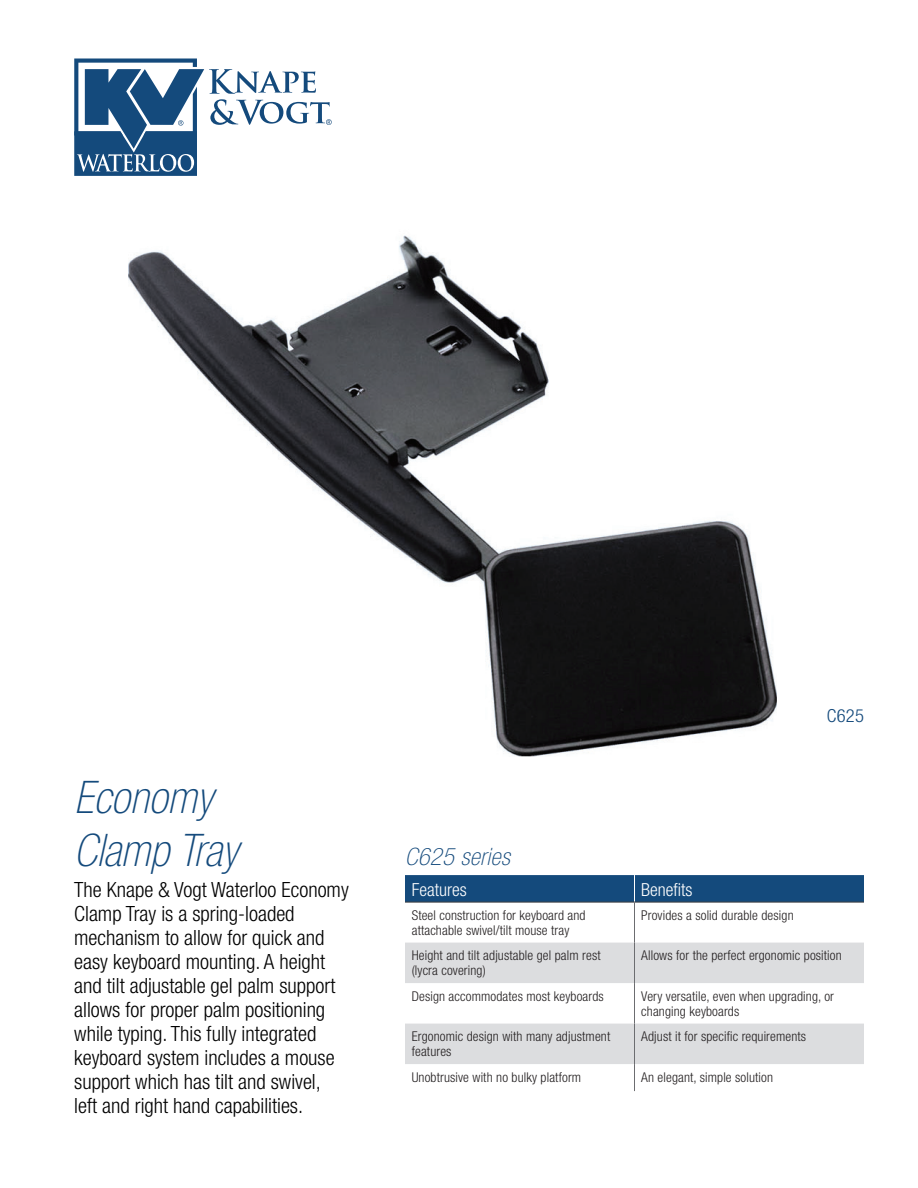
<style>
.page{position:relative;width:918px;height:1188px;background:#fff}
.page>*{position:absolute;margin:0;border:0;box-sizing:border-box;transform-origin:0 0}
.Description{font:italic 100 condensed 45px/52.5px "Helvetica Neue";color:#144a7c}
.t1{font:italic 100 condensed 24px "Helvetica Neue";letter-spacing:.015em;color:#144a7c}
.Description-2{font:300 condensed 21px/24px "Helvetica Neue";color:#000}
.t2{font:300 condensed 18px "Helvetica Neue";color:#fff}
.t3{font:300 condensed 18px "Helvetica Neue";color:#144a7c}
.Chart-features_benef{font:300 condensed 13.5px/15px "Helvetica Neue";letter-spacing:.01em;color:#231f20}
</style>
<div class="page">
<svg style="left:74px;top:59px;width:258px;height:117px"></svg>
<img style="left:129px;top:235px;width:648px;height:521px">
<svg style="left:405px;top:943px;width:459px;height:121px;fill:#dcdddf"></svg>
<svg style="left:405px;top:875px;width:459px;height:27px;background:#154a7b"></svg>
<hr style="left:405px;top:902px;width:229px;height:1px;background:#3e3e3f">
<hr style="left:634px;top:902px;width:230px;height:1px;background:#3e3e3f">
<hr style="left:634px;top:902px;width:1px;height:41px;background:#6c6d70">
<hr style="left:634px;top:943px;width:1px;height:40px;background:#6c6d70">
<hr style="left:634px;top:983px;width:1px;height:41px;background:#6c6d70">
<hr style="left:634px;top:1024px;width:1px;height:40px;background:#6c6d70">
<svg style="left:634px;top:1064px;width:1px;height:27px"></svg>
<p class="Description" style="left:74px;top:771px;width:165px">Economy<br>Clamp Tray</p>
<p class="Description-2" style="left:74px;top:877px;width:276px">The Knape &amp; Vogt Waterloo Economy Clamp Tray is a spring-loaded mechanism to allow for quick and easy keyboard mounting. A height and tilt adjustable gel palm support allows for proper palm positioning while typing. This fully integrated keyboard system includes a mouse support which has tilt and swivel, left and right hand capabilities.</p>
<p class="t3" style="left:827px;top:705px;width:39px">C625</p>
<p class="t1" style="left:405px;top:843px;width:106px">C625 series</p>
<p class="t2" style="left:412px;top:879px;width:57px">Features</p>
<p class="t2" style="left:641px;top:879px;width:53px">Benefits</p>
<p class="Chart-features_benef" style="left:412px;top:907px;width:175px">Steel construction for keyboard and attachable swivel/tilt mouse tray</p>
<p class="Chart-features_benef" style="left:641px;top:907px;width:154px">Provides a solid durable design</p>
<p class="Chart-features_benef" style="left:412px;top:948px;width:190px">Height and tilt adjustable gel palm rest (lycra covering)</p>
<p class="Chart-features_benef" style="left:641px;top:948px;width:202px">Allows for the perfect ergonomic position</p>
<p class="Chart-features_benef" style="left:412px;top:988px;width:194px">Design accommodates most keyboards</p>
<p class="Chart-features_benef" style="left:641px;top:988px;width:194px">Very versatile, even when upgrading, or changing keyboards</p>
<p class="Chart-features_benef" style="left:412px;top:1029px;width:200px">Ergonomic design with many adjustment features</p>
<p class="Chart-features_benef" style="left:641px;top:1029px;width:166px">Adjust it for specific requirements</p>
<p class="Chart-features_benef" style="left:412px;top:1069px;width:171px">Unobtrusive with no bulky platform</p>
<p class="Chart-features_benef" style="left:641px;top:1069px;width:133px">An elegant, simple solution</p>
</div>
